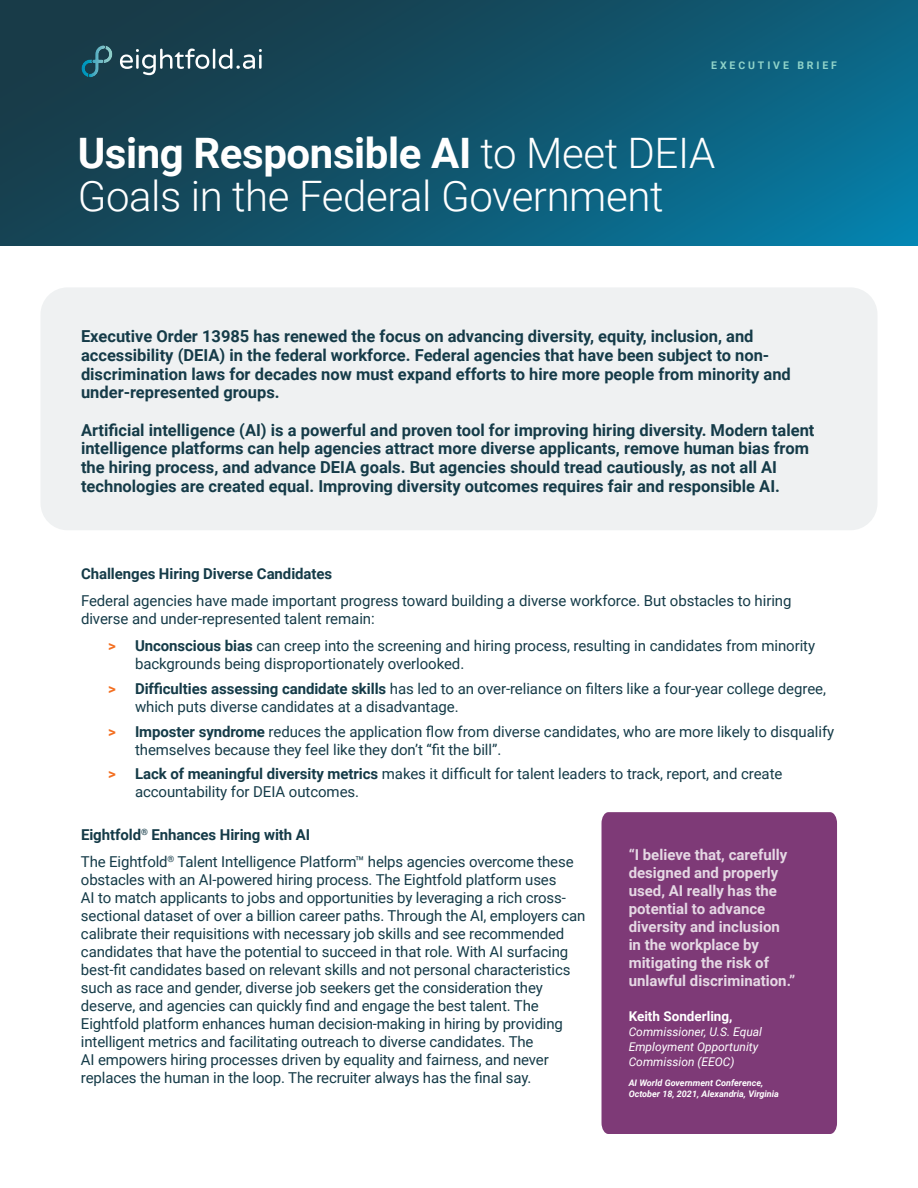
<style>
.page{position:relative;width:918px;height:1188px;background:#fff}
.page>*{position:absolute;margin:0;border:0;box-sizing:border-box;transform-origin:0 0}
.t1{font:300 42px/42.9px "Roboto";letter-spacing:-.01em;color:#fff}
.t2{font:700 16.5px/18.8px "Roboto";color:#153b48}
.t3{font:15px/18px "Roboto";letter-spacing:-.01em;color:#153b48}
.t4{font:700 15px/18px "Roboto";color:#e5d8e4}
.t5{font:700 15px "Roboto";letter-spacing:-.005em;color:#153b48}
.t6{font:700 13.5px "Roboto";color:#fff}
.t7{font:italic 12px/15px "Roboto";color:#fff}
.t8{font:700 10.5px "Roboto";letter-spacing:.275em;color:#90d3c9}
.t9{font:italic 700 9px/11.2px "Roboto";color:#fff}
.s1{font-weight:700}
.s2{font-weight:700;color:#f36f21}
</style>
<div class="page">
<svg style="left:0;top:0;width:918px;height:246px;background:#10546c"></svg>
<div style="left:41px;top:287px;width:837px;height:243px;background:#eff1f2;border-radius:27px"></div>
<svg style="left:120px;top:49px;width:142px;height:26px;background:#4e6d78"></svg>
<svg style="left:81px;top:45px;width:32px;height:32px"></svg>
<div style="left:602px;top:812px;width:235px;height:322px;background:#7e3a77"></div>
<p class="t8" style="left:711px;top:61px;width:127px">EXECUTIVE BRIEF</p>
<h1 class="t1" style="left:78px;top:132px;width:639px"><span class="s1">Using Responsible AI</span> to Meet DEIA<br>Goals in the Federal Government</h1>
<p class="t2" style="left:81px;top:328px;width:711px">Executive Order 13985 has renewed the focus on advancing diversity, equity, inclusion, and accessibility (DEIA) in the federal workforce. Federal agencies that have been subject to non&shy;discrimination laws for decades now must expand efforts to hire more people from minority and under-represented groups.</p>
<p class="t2" style="left:81px;top:420px;width:735px">Artificial intelligence (AI) is a powerful and proven tool for improving hiring diversity. Modern talent intelligence platforms can help agencies attract more diverse applicants, remove human bias from the hiring process, and advance DEIA goals. But agencies should tread cautiously, as not all AI technologies are created equal. Improving diversity outcomes requires fair and responsible AI.</p>
<p class="t5" style="left:81px;top:567px;width:253px">Challenges Hiring Diverse Candidates</p>
<p class="t3" style="left:81px;top:593px;width:712px">Federal agencies have made important progress toward building a diverse workforce. But obstacles to hiring diverse and under-represented talent remain:</p>
<p class="t3" style="left:135px;top:638px;width:682px;text-indent:-27px"><span class="s2">&gt;</span> <span class="s1">Unconscious bias</span> can creep into the screening and hiring process, resulting in candidates from minority backgrounds being disproportionately overlooked.</p>
<p class="t3" style="left:135px;top:679px;width:693px;text-indent:-27px"><span class="s2">&gt;</span> <span class="s1">Difficulties assessing candidate skills</span> has led to an over-reliance on filters like a four-year college degree, which puts diverse candidates at a disadvantage.</p>
<p class="t3" style="left:135px;top:722px;width:701px;text-indent:-27px"><span class="s2">&gt;</span> <span class="s1">Imposter syndrome</span> reduces the application flow from diverse candidates, who are more likely to disqualify themselves because they feel like they don’t “fit the bill”.</p>
<p class="t3" style="left:135px;top:764px;width:649px;text-indent:-27px"><span class="s2">&gt;</span> <span class="s1">Lack of meaningful diversity metrics</span> makes it difficult for talent leaders to track, report, and create accountability for DEIA outcomes.</p>
<p class="t3" style="left:81px;top:822px;width:494px;line-height:27px"><span class="s1">Eightfold</span><sup>®</sup> <span class="s1">Enhances Hiring with AI<br></span>The Eightfold<sup>®</sup> Talent Intelligence Platform™ helps agencies overcome these</p>
<p class="t3" style="left:81px;top:872px;width:506px">obstacles with an AI-powered hiring process. The Eightfold platform uses<br>AI to match applicants to jobs and opportunities by leveraging a rich cross&shy;sectional dataset of over a billion career paths. Through the AI, employers can calibrate their requisitions with necessary job skills and see recommended candidates that have the potential to succeed in that role. With AI surfacing best-fit candidates based on relevant skills and not personal characteristics such as race and gender, diverse job seekers get the consideration they deserve, and agencies can quickly find and engage the best talent. The Eightfold platform enhances human decision-making in hiring by providing intelligent metrics and facilitating outreach to diverse candidates. The<br>AI empowers hiring processes driven by equality and fairness, and never replaces the human in the loop. The recruiter always has the final say.</p>
<p class="t4" style="left:629px;top:847px;width:168px">“I believe that, carefully designed and properly used, AI really has the potential to advance diversity and inclusion in the workplace by mitigating the risk of unlawful discrimination.”</p>
<p class="t6" style="left:629px;top:1010px;width:105px">Keith Sonderling,</p>
<p class="t7" style="left:629px;top:1025px;width:135px">Commissioner, U.S. Equal<br>Employment Opportunity<br>Commission (EEOC)</p>
<p class="t9" style="left:629px;top:1078px;width:152px">AI World Government Conference,<br>October 18, 2021, Alexandria, Virginia</p>
</div>
